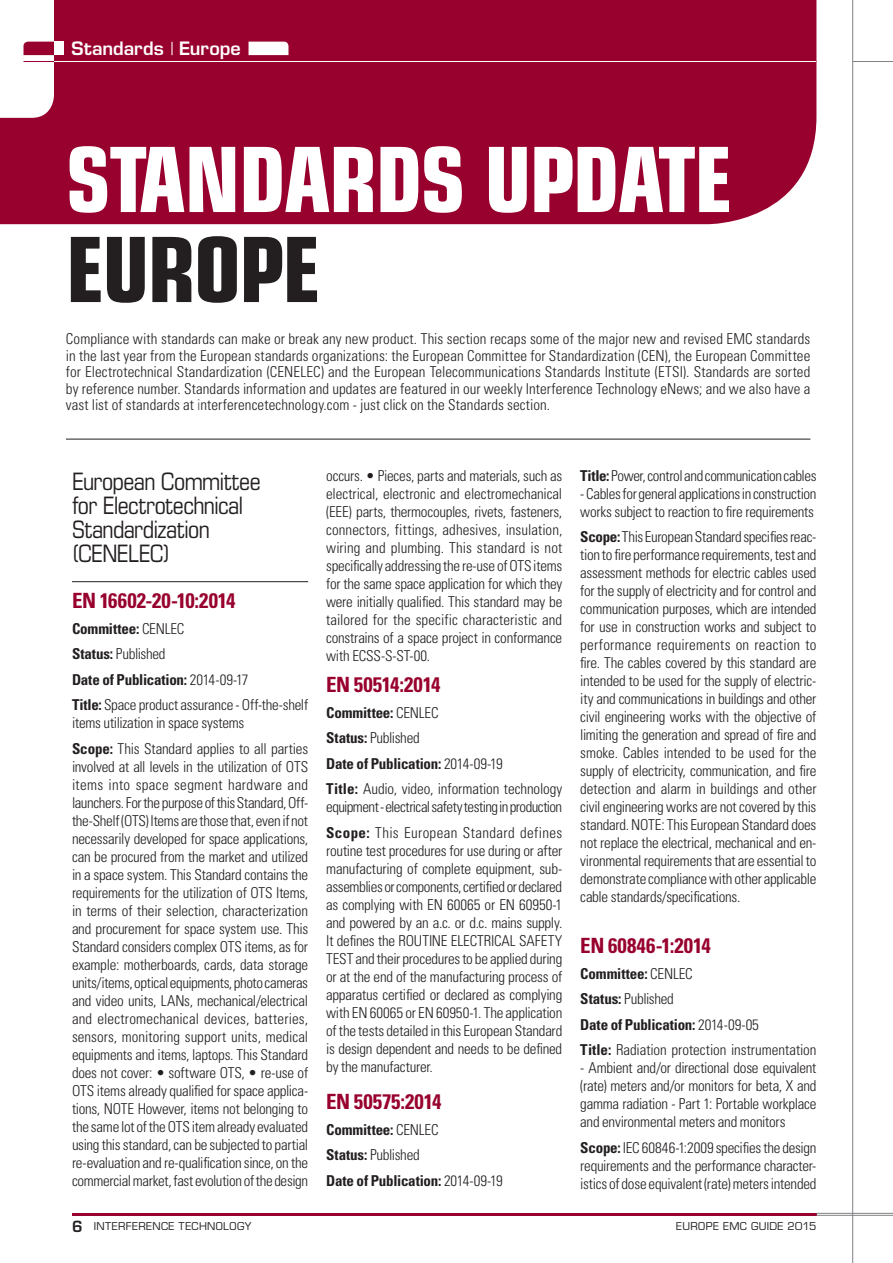
<style>
.page{position:relative;width:893px;height:1263px;background:#fff}
.page>*{position:absolute;margin:0;border:0;box-sizing:border-box;transform-origin:0 0}
.t1{font:700 condensed 90px/90px "Eurostile LT Std";letter-spacing:-.02em;color:#fff}
.Month{font:condensed 24px/24px "Eurostile LT Std";letter-spacing:-.03em;color:#231f20}
.Body_text{font:700 condensed 21px "Univers LT Std";letter-spacing:-.005em;color:#98012d}
.Section_head{font:600 18px "Eurostile LT Std";letter-spacing:-.005em;color:#fff}
.Body_text-2{font:300 condensed 15px/18px "Univers LT Std";letter-spacing:-.02em;color:#231f20;text-align:justify}
.Callout{font:300 condensed 15px/16.5px "Univers LT Std";letter-spacing:.005em;color:#231f20;text-align:justify}
.Body_text-3{font:700 condensed 15px "Univers LT Std";letter-spacing:-.01em;color:#231f20}
.Page{font:10.5px "Eurostile LT Std";letter-spacing:.035em;color:#231f20}
.s1{font-weight:400;font-stretch:condensed}
.s2{color:#231f20}
.s3{color:#57585a}
.s4{font-weight:300}
.s5{font-weight:700}
.s6{font-weight:600;font-size:15px}
</style>
<div class="page">
<div style="left:0;top:0;width:816px;height:224px;background:#98012d"></div>
<hr style="left:66px;top:439px;width:744px;height:1px;background:#231f20">
<hr style="left:72px;top:581px;width:236px;height:1px;background:#231f20">
<div style="left:54px;top:42px;width:9px;height:13px;background:#fff"></div>
<hr style="left:54px;top:61px;width:762px;height:1px;background:#fff">
<hr style="left:72px;top:1213px;width:744px;height:2px;background:#98012d">
<hr style="left:816px;top:1213px;width:77px;height:1px;background:#808285">
<hr style="left:816px;top:1215px;width:77px;height:1px;background:#808285">
<svg style="left:248px;top:42px;width:40px;height:13px"></svg>
<svg style="left:0;top:0;width:54px;height:118px"></svg>
<hr style="left:852px;top:0;width:1px;height:1263px;background:#808285">
<hr style="left:853px;top:61px;width:40px;height:1px;background:#808285">
<p class="Section_head" style="left:72px;top:37px;width:171px">Standards <span class="s1">|</span> Europe</p>
<p class="t1" style="left:66px;top:135px;width:668px">STANDARDS UPDATE<br><span class="s2">EUROPE</span></p>
<p class="Callout" style="left:66px;top:331px;width:746px">Compliance with standards can make or break any new product. This section recaps some of the major new and revised EMC standards in the last year from the European standards organizations: the European Committee for Standardization (CEN), the European Committee for Electrotechnical Standardization (CENELEC) and the European Telecommunications Standards Institute (ETSI). Standards are sorted by reference number. Standards information and updates are featured in our weekly Interference Technology eNews; and we also have a vast list of standards at <span class="s3">i</span>nterferencetechnology.com - just click on the Standards section.</p>
<p class="Month" style="left:72px;top:469px;width:190px">European Committee for Electrotechnical<br>Standardization (CENELEC)</p>
<p class="Body_text" style="left:72px;top:588px;width:165px">EN 16602-20-10:2014</p>
<p class="Body_text-3" style="left:72px;top:619px;width:114px">Committee: <span class="s4">CENLEC</span></p>
<p class="Body_text-2" style="left:72px;top:645px;width:95px"><span class="s5">Status:</span> Published</p>
<p class="Body_text-3" style="left:72px;top:670px;width:178px">Date of Publication: <span class="s4">2014-09-17</span></p>
<p class="Body_text-2" style="left:72px;top:696px;width:238px"><span class="s5">Title:</span> Space product assurance - Off-the-shelf items utilization in space systems</p>
<p class="Body_text-2" style="left:72px;top:740px;width:238px"><span class="s5">Scope:</span> This Standard applies to all parties involved at all levels in the utilization of OTS items into space segment hardware and launchers. For the purpose of this Standard, Off&shy;the-Shelf (OTS) Items are those that, even if not necessarily developed for space applications, can be procured from the market and utilized in a space system. This Standard contains the requirements for the utilization of OTS Items, in terms of their selection, characterization and procurement for space system use. This Standard considers complex OTS items, as for example: motherboards, cards, data storage units/items, optical equipments, photo cameras and video units, LANs, mechanical/electrical and electromechanical devices, batteries, sensors, monitoring support units, medical equipments and items, laptops. This Standard does not cover: • software OTS, • re-use of OTS items already qualified for space applica&shy;tions, NOTE However, items not belonging to the same lot of the OTS item already evaluated using this standard, can be subjected to partial re-evaluation and re-qualification since, on the commercial market, fast evolution of the design</p>
<p class="Body_text-2" style="left:326px;top:466px;width:238px">occurs. • Pieces, parts and materials, such as electrical, electronic and electromechanical (EEE) parts, thermocouples, rivets, fasteners, connectors, fittings, adhesives, insulation, wiring and plumbing. This standard is not specifically addressing the re-use of OTS items for the same space application for which they were initially qualified. This standard may be tailored for the specific characteristic and constrains of a space project in conformance with ECSS-S-ST-00.</p>
<p class="Body_text" style="left:326px;top:672px;width:116px">EN 50514:2014</p>
<p class="Body_text-3" style="left:326px;top:703px;width:114px">Committee: <span class="s4">CENLEC</span></p>
<p class="Body_text-2" style="left:326px;top:729px;width:95px"><span class="s5">Status:</span> Published</p>
<p class="Body_text-3" style="left:326px;top:754px;width:178px">Date of Publication: <span class="s4">2014-09-19</span></p>
<p class="Body_text-2" style="left:326px;top:780px;width:238px"><span class="s5">Title:</span> Audio, video, information technology equipment - electrical safety testing in production</p>
<p class="Body_text-2" style="left:326px;top:823px;width:238px"><span class="s5">Scope:</span> This European Standard defines routine test procedures for use during or after manufacturing of complete equipment, sub&shy;assemblies or components, certified or declared as complying with EN 60065 or EN 60950-1 and powered by an a.c. or d.c. mains supply.<br>It defines the ROUTINE ELECTRICAL SAFETY TEST and their procedures to be applied during or at the end of the manufacturing process of apparatus certified or declared as complying with EN 60065 or EN 60950-1. The application of the tests detailed in this European Standard is design dependent and needs to be defined by the manufacturer.</p>
<p class="Body_text" style="left:326px;top:1089px;width:117px">EN 50575:2014</p>
<p class="Body_text-3" style="left:326px;top:1120px;width:114px">Committee: <span class="s4">CENLEC</span></p>
<p class="Body_text-2" style="left:326px;top:1146px;width:95px"><span class="s5">Status:</span> Published</p>
<p class="Body_text-3" style="left:326px;top:1171px;width:178px">Date of Publication: <span class="s4">2014-09-19</span></p>
<p class="Body_text-2" style="left:580px;top:466px;width:238px"><span class="s5">Title:</span> Power, control and communication cables</p>
<p class="Body_text-2" style="left:580px;top:484px;width:238px">- Cables for general applications in construction works subject to reaction to fire requirements</p>
<p class="Body_text-2" style="left:580px;top:528px;width:238px"><span class="s5">Scope:</span> This European Standard specifies reac&shy;tion to fire performance requirements, test and assessment methods for electric cables used for the supply of electricity and for control and communication purposes, which are intended for use in construction works and subject to performance requirements on reaction to fire. The cables covered by this standard are intended to be used for the supply of electric&shy;ity and communications in buildings and other civil engineering works with the objective of limiting the generation and spread of fire and smoke. Cables intended to be used for the supply of electricity, communication, and fire detection and alarm in buildings and other civil engineering works are not covered by this standard. NOTE: This European Standard does not replace the electrical, mechanical and en&shy;vironmental requirements that are essential to demonstrate compliance with other applicable cable standards/specifications.</p>
<p class="Body_text" style="left:580px;top:933px;width:132px">EN 60846-1:2014</p>
<p class="Body_text-3" style="left:580px;top:964px;width:114px">Committee: <span class="s4">CENLEC</span></p>
<p class="Body_text-2" style="left:580px;top:990px;width:95px"><span class="s5">Status:</span> Published</p>
<p class="Body_text-3" style="left:580px;top:1015px;width:180px">Date of Publication: <span class="s4">2014-09-05</span></p>
<p class="Body_text-2" style="left:580px;top:1041px;width:238px"><span class="s5">Title:</span> Radiation protection instrumentation</p>
<p class="Body_text-2" style="left:580px;top:1059px;width:238px">- Ambient and/or directional dose equivalent (rate) meters and/or monitors for beta, X and gamma radiation - Part 1: Portable workplace and environmental meters and monitors</p>
<p class="Body_text-2" style="left:580px;top:1138px;width:238px"><span class="s5">Scope:</span> IEC 60846-1:2009 specifies the design requirements and the performance character&shy;istics of dose equivalent (rate) meters intended</p>
<p class="Page" style="left:72px;top:1220px;width:181px"><span class="s6">6</span> INTERFERENCE TECHNOLOGY</p>
<p class="Page" style="left:676px;top:1220px;width:142px">EUROPE EMC GUIDE 2015</p>
</div>
